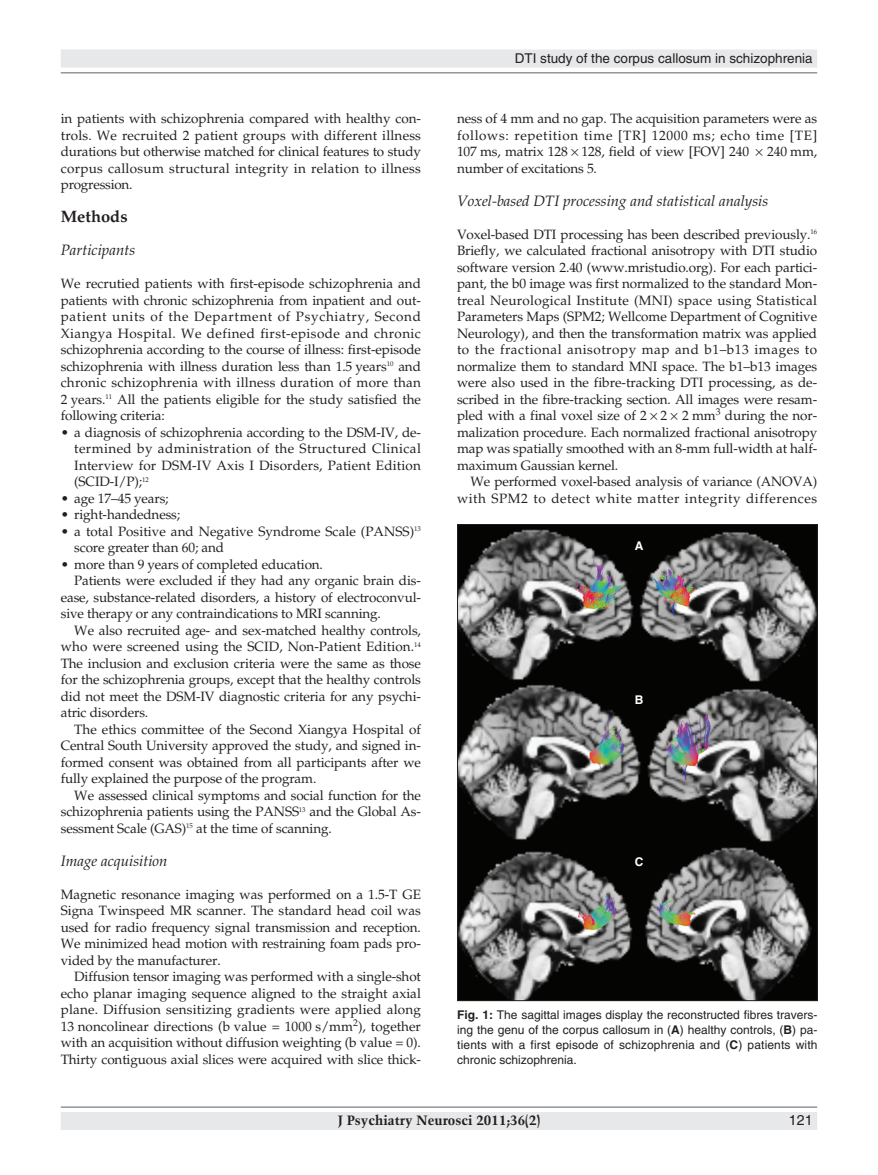
<style>
.page{position:relative;width:878px;height:1175px;background:#fff}
.page>*{position:absolute;margin:0;border:0;box-sizing:border-box;transform-origin:0 0}
.t1{font:700 16.5px "Palatino";color:#231f20}
.t2{font:italic 15px "Palatino";color:#231f20}
.t3{font:14.25px "Helvetica";color:#231f20}
.t4{font:13.5px/16.5px "Palatino";letter-spacing:-.01em;color:#231f20;text-align:justify}
.t5{font:13.5px/16.5px "Palatino";letter-spacing:.04em;color:#231f20;text-align:right}
.t6{font:13.5px "Helvetica";color:#231f20}
.t7{font:700 13.5px "Trump Mediaeval";color:#231f20}
.t8{font:12px/15px "Helvetica";letter-spacing:.01em;color:#231f20;text-align:justify}
.t9{font:700 12px "Helvetica";color:#fff}
.s1{font-weight:700}
</style>
<div class="page">
<div style="left:61px;top:50px;width:756px;height:18px;background:#e7e8e9"></div>
<hr style="left:61px;top:72px;width:756px;height:2px;background:#939598">
<div style="left:61px;top:1112px;width:756px;height:18px;background:#e7e8e9"></div>
<hr style="left:61px;top:1106px;width:756px;height:1px;background:#939598">
<img style="left:459px;top:526px;width:356px;height:472px">
<p class="t4" style="left:61px;top:112px;width:362px">in patients with schizophrenia compared with healthy con&shy;trols. We recruited 2 patient groups with different illness durations but otherwise matched for clinical features to study corpus callosum structural integrity in relation to illness progression.</p>
<p class="t1" style="left:61px;top:210px;width:68px">Methods</p>
<p class="t2" style="left:61px;top:244px;width:76px">Participants</p>
<p class="t4" style="left:61px;top:277px;width:362px">We recrutied patients with first-episode schizophrenia and patients with chronic schizophrenia from inpatient and out&shy;patient units of the Department of Psychiatry, Second Xiangya Hospital. We defined first-episode and chronic schizophrenia according to the course of illness: first-episode schizophrenia with illness duration less than 1.5 years<sup>10</sup> and chronic schizophrenia with illness duration of more than 2 years.<sup>11</sup> All the patients eligible for the study satisfied the following criteria:</p>
<p class="t4" style="left:74px;top:425px;width:348px;text-indent:-13px">• a diagnosis of schizophrenia according to the DSM-IV, de&shy;termined by administration of the Structured Clinical Interview for DSM-IV Axis I Disorders, Patient Edition (SCID-I/P);<sup>12</sup></p>
<p class="t4" style="left:61px;top:491px;width:109px">• age 17–45 years;</p>
<p class="t4" style="left:61px;top:508px;width:121px">• right-handedness;</p>
<p class="t4" style="left:74px;top:524px;width:348px;text-indent:-14px">• a total Positive and Negative Syndrome Scale (PANSS)<sup>13 </sup>score greater than 60; and</p>
<p class="t4" style="left:61px;top:557px;width:264px">• more than 9 years of completed education.</p>
<p class="t4" style="left:74px;top:574px;width:348px">Patients were excluded if they had any organic brain dis-</p>
<p class="t4" style="left:61px;top:590px;width:362px">ease, substance-related disorders, a history of electroconvul-</p>
<p class="t4" style="left:61px;top:607px;width:322px">sive therapy or any contraindications to MRI scanning.</p>
<p class="t4" style="left:74px;top:623px;width:348px">We also recruited age- and sex-matched healthy controls,</p>
<p class="t4" style="left:61px;top:640px;width:362px">who were screened using the SCID, Non-Patient Edition.<sup>14</sup></p>
<p class="t4" style="left:61px;top:656px;width:361px">The inclusion and exclusion criteria were the same as those</p>
<p class="t4" style="left:61px;top:673px;width:362px">for the schizophrenia groups, except that the healthy controls</p>
<p class="t4" style="left:61px;top:689px;width:362px">did not meet the DSM-IV diagnostic criteria for any psychi-</p>
<p class="t4" style="left:61px;top:706px;width:89px">atric disorders.</p>
<p class="t4" style="left:74px;top:722px;width:348px">The ethics committee of the Second Xiangya Hospital of</p>
<p class="t4" style="left:61px;top:739px;width:362px">Central South University approved the study, and signed in-</p>
<p class="t4" style="left:61px;top:755px;width:362px">formed consent was obtained from all participants after we</p>
<p class="t4" style="left:61px;top:772px;width:257px">fully explained the purpose of the program.</p>
<p class="t4" style="left:74px;top:788px;width:348px">We assessed clinical symptoms and social function for the</p>
<p class="t4" style="left:61px;top:805px;width:362px">schizophrenia patients using the PANSS<sup>13</sup> and the Global As-</p>
<p class="t4" style="left:61px;top:821px;width:272px">sessment Scale (GAS)<sup>15</sup> at the time of scanning.</p>
<p class="t2" style="left:61px;top:855px;width:108px">Image acquisition</p>
<p class="t4" style="left:61px;top:887px;width:362px">Magnetic resonance imaging was performed on a 1.5-T GE Signa Twinspeed MR scanner. The standard head coil was used for radio frequency signal transmission and reception.<br>We minimized head motion with restraining foam pads pro&shy;vided by the manufacturer.</p>
<p class="t4" style="left:61px;top:970px;width:362px;text-indent:13px">Diffusion tensor imaging was performed with a single-shot echo planar imaging sequence aligned to the straight axial plane. Diffusion sensitizing gradients were applied along 13 noncolinear directions (b value = 1000 s/mm<sup>2</sup>), together with an acquisition without diffusion weighting (b value = 0).<br>Thirty contiguous axial slices were acquired with slice thick-</p>
<p class="t6" style="left:514px;top:53px;width:299px">DTI study of the corpus callosum in schizophrenia</p>
<p class="t4" style="left:457px;top:112px;width:362px">ness of 4 mm and no gap. The acquisition parameters were as follows: repetition time [TR] 12000 ms; echo time [TE] 107 ms, matrix 128 128, field of view [FOV] 240</p>
<p class="t4" style="left:767px;top:145px;width:52px">240 mm,</p>
<p class="t4" style="left:457px;top:161px;width:141px">number of excitations 5.</p>
<p class="t2" style="left:457px;top:195px;width:313px">Voxel-based DTI processing and statistical analysis</p>
<p class="t4" style="left:457px;top:227px;width:362px">Voxel-based DTI processing has been described previously.<sup>16<br></sup>Briefly, we calculated fractional anisotropy with DTI studio software version 2.40 (www.mristudio.org). For each partici&shy;pant, the b0 image was first normalized to the standard Mon&shy;treal Neurological Institute (MNI) space using Statistical Parameters Maps (SPM2; Wellcome Department of Cognitive Neurology), and then the transformation matrix was applied to the fractional anisotropy map and b1–b13 images to normalize them to standard MNI space. The b1–b13 images were also used in the fibre-tracking DTI processing, as de&shy;scribed in the fibre-tracking section. All images were resam&shy;pled with a final voxel size of 2 2 2 mm<sup>3</sup> during the nor&shy;malization procedure. Each normalized fractional anisotropy map was spatially smoothed with an 8-mm full-width at half&shy;maximum Gaussian kernel.</p>
<p class="t5" style="left:457px;top:475px;width:362px">We performed voxel-based analysis of variance (ANOVA) with SPM2 to detect white matter integrity differences</p>
<p class="t9" style="left:634px;top:541px;width:10px">A</p>
<p class="t9" style="left:634px;top:695px;width:10px">B</p>
<p class="t9" style="left:634px;top:857px;width:10px">C</p>
<p class="t8" style="left:457px;top:1008px;width:362px"><span class="s1">Fig. 1:</span> The sagittal images display the reconstructed fibres travers&shy;ing the genu of the corpus callosum in (<span class="s1">A</span>) healthy controls, (<span class="s1">B</span>) pa&shy;tients with a first episode of schizophrenia and (<span class="s1">C</span>) patients with chronic schizophrenia.</p>
<p class="t7" style="left:337px;top:1112px;width:204px">J Psychiatry Neurosci 2011;36(2)</p>
<p class="t3" style="left:788px;top:1115px;width:25px">121</p>
</div>
